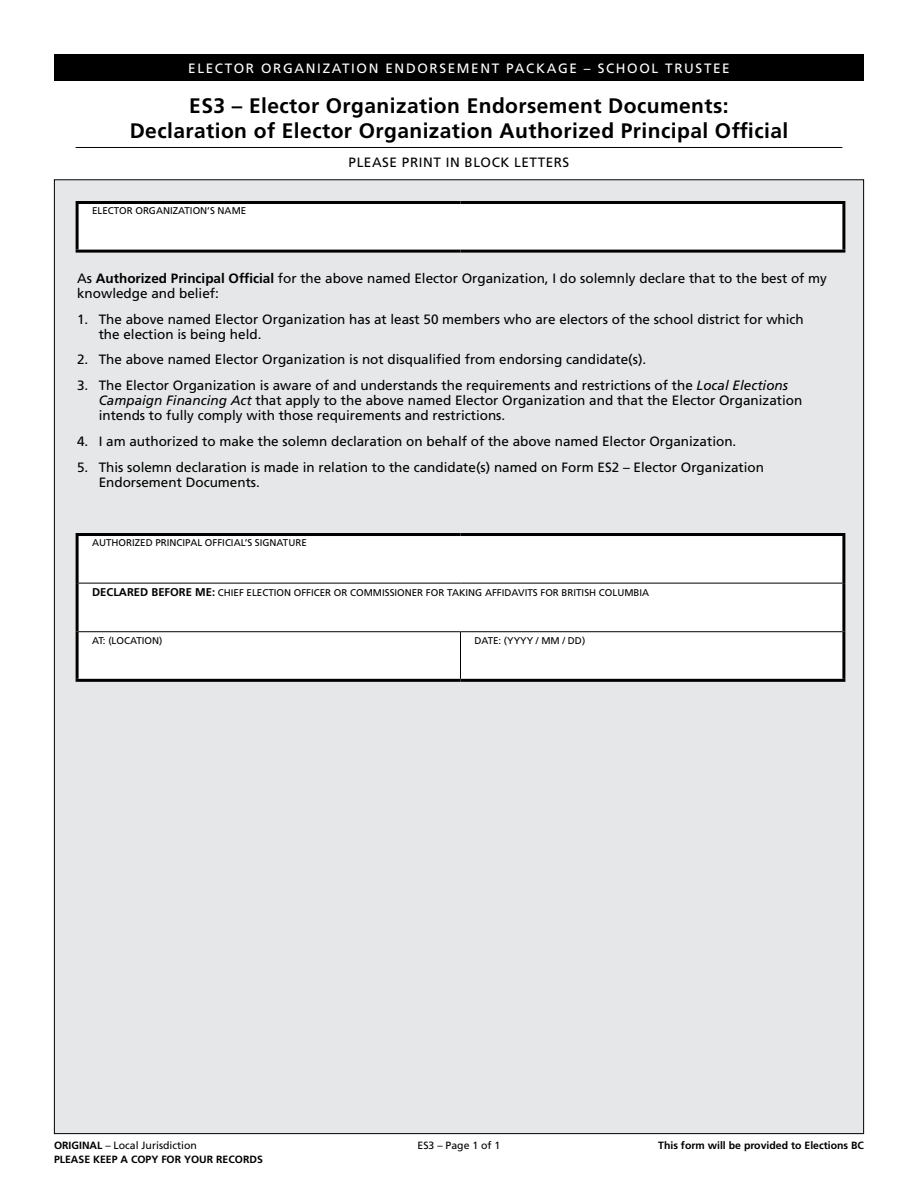
<style>
.page{position:relative;width:918px;height:1188px;background:#fff}
.page>*{position:absolute;margin:0;border:0;box-sizing:border-box;transform-origin:0 0}
.t1{font:700 21px/25.5px "Frutiger LT Std";letter-spacing:.02em;color:#000;text-align:center}
.t2{font:13.5px/15px "Frutiger LT Std";color:#000}
.t3{font:13.5px "Frutiger LT Std";letter-spacing:.12em;color:#fff}
.t4{font:13.5px "Frutiger LT Std";letter-spacing:.04em;color:#000}
.t5{font:700 10.5px/13.5px "Frutiger LT Std";color:#000}
.t6{font:10.5px "Frutiger LT Std";color:#000}
.t7{font:9.75px "Frutiger LT Std";color:#000}
.s1{font-weight:700}
.s2{font-style:italic}
.s3{font-weight:700;font-size:11.25px}
.s4{font-weight:400}
</style>
<div class="page">
<hr style="left:76px;top:147px;width:766px;height:1px;background:#000">
<div style="left:54px;top:180px;width:810px;height:954px;background:#e6e7e8"></div>
<div style="left:77px;top:202px;width:767px;height:49px;background:#fff"></div>
<div style="left:79px;top:536px;width:763px;height:143px;background:#fff"></div>
<hr style="left:79px;top:631px;width:382px;height:1px;background:#000">
<hr style="left:460px;top:631px;width:382px;height:1px;background:#000">
<hr style="left:76px;top:201px;width:385px;height:3px;background:#000">
<hr style="left:76px;top:204px;width:3px;height:46px;background:#000">
<hr style="left:460px;top:201px;width:385px;height:3px;background:#000">
<hr style="left:842px;top:204px;width:3px;height:46px;background:#000">
<hr style="left:76px;top:250px;width:385px;height:3px;background:#000">
<hr style="left:460px;top:250px;width:385px;height:3px;background:#000">
<hr style="left:76px;top:533px;width:385px;height:3px;background:#000">
<hr style="left:76px;top:536px;width:3px;height:47px;background:#000">
<hr style="left:460px;top:533px;width:385px;height:3px;background:#000">
<hr style="left:842px;top:536px;width:3px;height:47px;background:#000">
<hr style="left:76px;top:583px;width:3px;height:49px;background:#000">
<hr style="left:842px;top:583px;width:3px;height:49px;background:#000">
<hr style="left:76px;top:632px;width:3px;height:47px;background:#000">
<hr style="left:842px;top:632px;width:3px;height:47px;background:#000">
<hr style="left:76px;top:679px;width:385px;height:3px;background:#000">
<hr style="left:460px;top:679px;width:385px;height:3px;background:#000">
<hr style="left:79px;top:583px;width:382px;height:1px;background:#000">
<hr style="left:460px;top:583px;width:382px;height:1px;background:#000">
<hr style="left:460px;top:632px;width:1px;height:47px;background:#000">
<div style="left:54px;top:54px;width:810px;height:27px;background:#000"></div>
<p class="t3" style="left:188px;top:60px;width:543px">ELECTOR ORGANIZATION ENDORSEMENT PACKAGE – SCHOOL TRUSTEE</p>
<h1 class="t1" style="left:130px;top:93px;width:660px">ES3 – Elector Organization Endorsement Documents:<br>Declaration of Elector Organization Authorized Principal Official</h1>
<p class="t4" style="left:349px;top:154px;width:222px">PLEASE PRINT IN BLOCK LETTERS</p>
<p class="t7" style="left:92px;top:205px;width:156px">ELECTOR ORGANIZATION’S NAME</p>
<p class="t2" style="left:77px;top:271px;width:751px">As <span class="s1">Authorized Principal Official</span> for the above named Elector Organization, I do solemnly declare that to the best of my knowledge and belief:</p>
<p class="t2" style="left:99px;top:311px;width:707px;text-indent:-22px">1. The above named Elector Organization has at least 50 members who are electors of the school district for which the election is being held.</p>
<p class="t2" style="left:77px;top:352px;width:571px">2. The above named Elector Organization is not disqualified from endorsing candidate(s).</p>
<p class="t2" style="left:99px;top:378px;width:705px;text-indent:-22px">3. The Elector Organization is aware of and understands the requirements and restrictions of the <span class="s2">Local Elections<br>Campaign Financing Act</span> that apply to the above named Elector Organization and that the Elector Organization intends to fully comply with those requirements and restrictions.</p>
<p class="t2" style="left:77px;top:434px;width:661px">4. I am authorized to make the solemn declaration on behalf of the above named Elector Organization.</p>
<p class="t2" style="left:99px;top:460px;width:667px;text-indent:-22px">5. This solemn declaration is made in relation to the candidate(s) named on Form ES2 – Elector Organization<br>Endorsement Documents.</p>
<p class="t7" style="left:92px;top:537px;width:216px">AUTHORIZED PRINCIPAL OFFICIAL’S SIGNATURE</p>
<p class="t7" style="left:92px;top:587px;width:559px"><span class="s3">DECLARED BEFORE ME:</span> CHIEF ELECTION OFFICER OR COMMISSIONER FOR TAKING AFFIDAVITS FOR BRITISH COLUMBIA</p>
<p class="t7" style="left:92px;top:634px;width:72px">AT: (LOCATION)</p>
<p class="t7" style="left:474px;top:634px;width:112px">DATE: (YYYY / MM / DD)</p>
<p class="t5" style="left:54px;top:1139px;width:210px">ORIGINAL <span class="s4">– Local Jurisdiction<br></span>PLEASE KEEP A COPY FOR YOUR RECORDS</p>
<p class="t5" style="left:658px;top:1139px;width:207px">This form will be provided to Elections BC</p>
<p class="t6" style="left:418px;top:1140px;width:84px">ES3 – Page 1 of 1</p>
</div>
